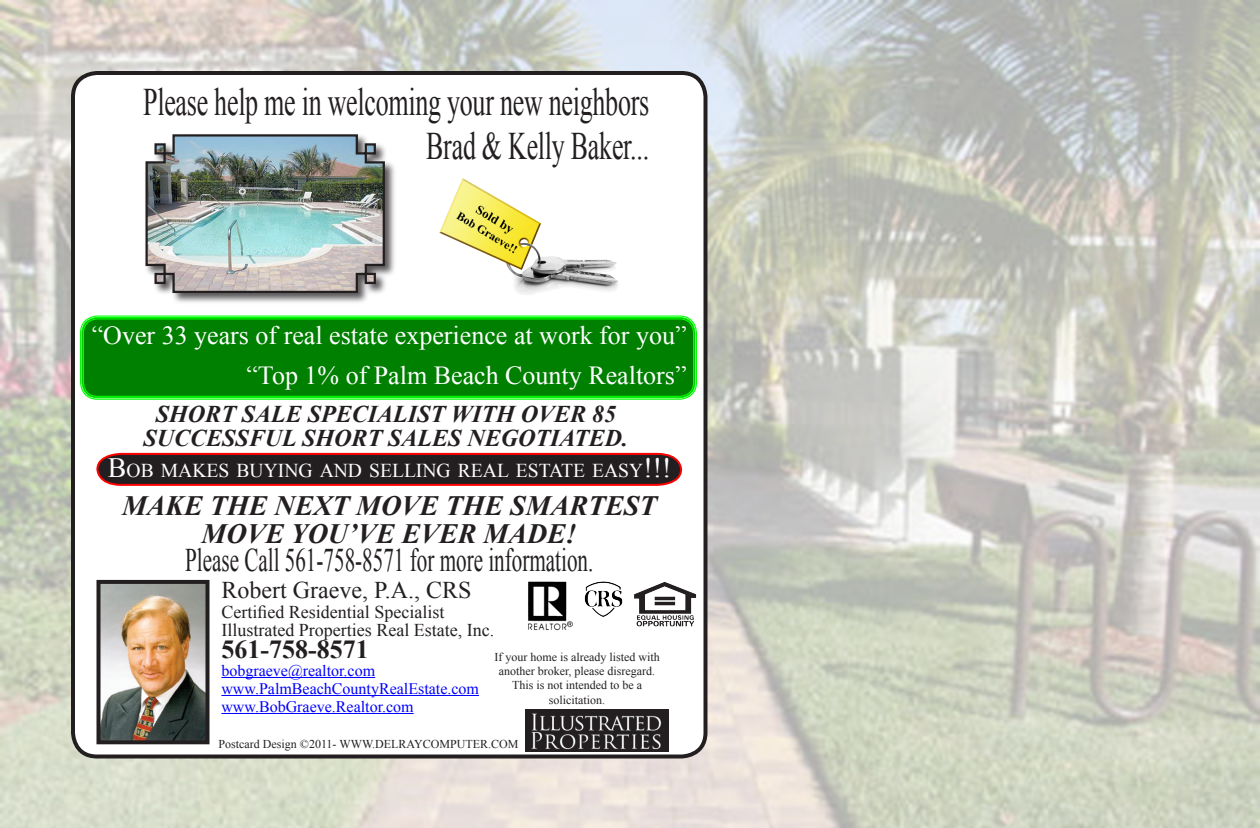
<style>
.page{position:relative;width:1260px;height:828px;background:#fff}
.page>*{position:absolute;margin:0;border:0;box-sizing:border-box;transform-origin:0 0}
.t1{font:39px "Times New Roman";letter-spacing:-.01em;color:#231f20;scale:.67 1}
.t2{font:33px "Times New Roman";color:#231f20;scale:.64 1}
.t3{font:italic 700 28px "Times New Roman";color:#231f20}
.t4{font:26px "Times New Roman";color:#fff}
.t5{font:700 26px "Times New Roman";color:#231f20}
.t6{font:italic 700 24px "Times New Roman";color:#231f20}
.t7{font:24px "Times New Roman";color:#231f20}
.t8{font:19.6px "Times New Roman";color:#fff}
.t9{font:18px "Times New Roman";color:#231f20}
.t10{font:16px "Times New Roman";color:#00f}
.t11{font:12px/14.4px "Times New Roman";color:#231f20;text-align:center}
.s1{font-size:28px}
</style>
<div class="page">
<img style="left:0;top:0;width:1260px;height:828px">
<div style="left:73px;top:73px;width:633px;height:683px;background:#fff;border-radius:24px"></div>
<div style="left:71px;top:71px;width:637px;height:687px;border:4px solid #231f20;border-radius:24px"></div>
<svg style="left:96px;top:452px;width:587px;height:34px;background:#482526"></svg>
<hr style="left:221px;top:677px;width:154px;height:1px;background:#00f">
<hr style="left:221px;top:695px;width:258px;height:1px;background:#00f">
<hr style="left:221px;top:713px;width:193px;height:1px;background:#00f">
<img style="left:528px;top:581px;width:45px;height:50px">
<img style="left:585px;top:581px;width:36px;height:26px">
<img style="left:101px;top:585px;width:104px;height:154px">
<div style="left:96px;top:580px;width:114px;height:164px;border:4px solid #231f20"></div>
<img style="left:526px;top:709px;width:143px;height:43px">
<img style="left:634px;top:582px;width:63px;height:45px">
<img style="left:432px;top:178px;width:194px;height:138px">
<div style="left:144px;top:132px;width:254px;height:174px;background:#231f20;opacity:.75"></div>
<img style="left:144px;top:133px;width:242px;height:161px">
<div style="left:80px;top:316px;width:617px;height:84px;border:1px solid #0f0;border-radius:17px"></div>
<div style="left:81px;top:317px;width:615px;height:81px;background:#008000"></div>
<div style="left:83px;top:318px;width:611px;height:79px;border:1px solid #0f0;border-radius:14px"></div>
<p class="t1" style="left:143px;top:75px;width:757px">Please help me in welcoming your new neighbors</p>
<p class="t1" style="left:426px;top:119px;width:334px">Brad &amp; Kelly Baker...</p>
<p class="t4" style="left:92px;top:317px;width:596px">“Over 33 years of real estate experience at work for you”</p>
<p class="t4" style="left:246px;top:357px;width:442px">“Top 1% of Palm Beach County Realtors”</p>
<p class="t6" style="left:156px;top:397px;width:32px">SHORT</p>
<p class="t6" style="left:242px;top:397px;width:296px">SA LE SPECIALIST WITH OVER</p>
<p class="t6" style="left:592px;top:397px;width:25px">85</p>
<p class="t6" style="left:144px;top:421px;width:176px">SUCCESSFUL SHORT</p>
<p class="t6" style="left:388px;top:421px;width:189px">SALES NEGOTIATED</p>
<p class="t6" style="left:622px;top:421px;width:7px">.</p>
<p class="t8" style="left:108px;top:457px;width:565px"><span class="s1">B</span>ob makes buying and selling real estate easy<span class="s1">!!!</span></p>
<p class="t3" style="left:122px;top:487px;width:536px">MAKE THE NEXT MOVE THE SMARTEST</p>
<p class="t3" style="left:202px;top:515px;width:377px">MOVE YOU’VE EVER MADE!</p>
<p class="t2" style="left:185px;top:538px;width:639px">Please Call 561-758-8571 for more information.</p>
<p class="t7" style="left:221px;top:574px;width:251px">Robert Graeve, P.A., CRS</p>
<p class="t9" style="left:221px;top:600px;width:225px">Certified Residential Specialist</p>
<p class="t9" style="left:221px;top:618px;width:274px">Illustrated Properties Real Estate, Inc.</p>
<p class="t5" style="left:221px;top:631px;width:149px">561-758-8571</p>
<p class="t10" style="left:221px;top:660px;width:155px">bobgraeve@realtor.com</p>
<p class="t10" style="left:221px;top:678px;width:259px">www.PalmBeachCountyRealEstate.com</p>
<p class="t10" style="left:221px;top:696px;width:194px">www.BobGraeve.Realtor.com</p>
<p class="t11" style="left:494px;top:649px;width:167px">If your home is already listed with another broker, please disregard.</p>
<p class="t11" style="left:512px;top:678px;width:131px">This is not intended to be a solicitation.</p>
<p class="t11" style="left:219px;top:737px;width:301px">Postcard Design ©2011- WWW.DELRAYCOMPUTER.COM</p>
</div>
